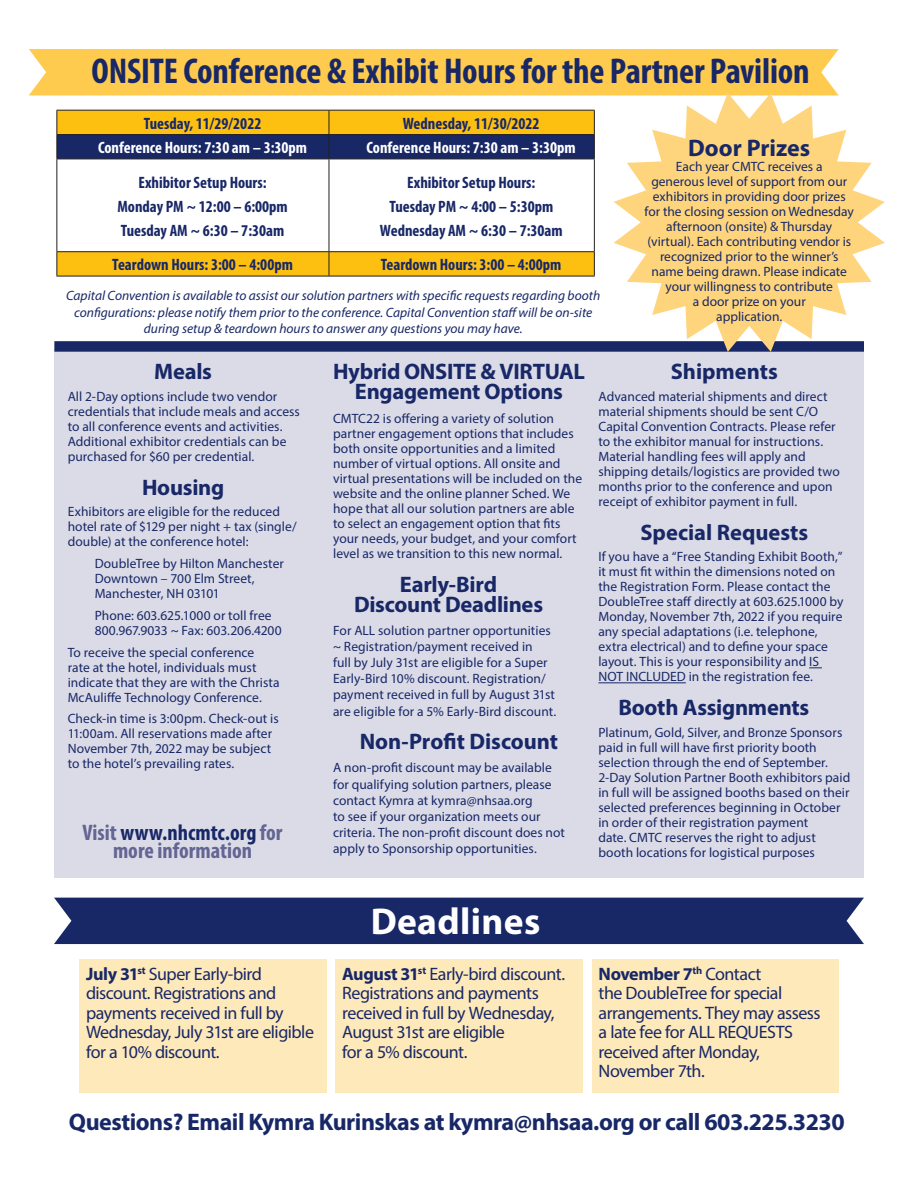
<style>
.page{position:relative;width:918px;height:1188px;background:#fff}
.page>*{position:absolute;margin:0;border:0;box-sizing:border-box;transform-origin:0 0}
.List_Paragraph{font:700 37.5px "Myriad Pro";letter-spacing:.01em;color:#fff}
.t1{font:700 condensed 36px "Myriad Pro";letter-spacing:-.005em;color:#182867}
.t2{font:700 24px "Myriad Pro";letter-spacing:-.02em;color:#182867}
.t3{font:700 24px "Myriad Pro";color:#182867}
.t4{font:700 22.5px/19.5px "Myriad Pro";letter-spacing:-.01em;color:#182867;text-align:center}
.t5{font:700 condensed 22.5px/18px "Myriad Pro";color:#636593;text-align:center}
.t6{font:18px/19.5px "Myriad Pro";letter-spacing:-.03em;color:#182867}
.t7{font:700 condensed 16.5px "Myriad Pro";color:#182867}
.t8{font:700 condensed 16.5px "Myriad Pro";color:#fff}
.t9{font:13.5px/15px "Myriad Pro";color:#182867}
.t10{font:italic 13.5px/16.2px "Myriad Pro";color:#182867;text-align:center}
.s1{color:#182867}
.s2{font-weight:700}
</style>
<div class="page">
<div style="left:29px;top:49px;width:810px;height:46px;background:#fecb4e"></div>
<div style="left:54px;top:898px;width:810px;height:46px;background:#182867"></div>
<svg style="left:57px;top:160px;width:537px;height:116px"></svg>
<hr style="left:56px;top:110px;width:273px;height:1px;background:#231f20">
<hr style="left:329px;top:110px;width:266px;height:1px;background:#231f20">
<hr style="left:56px;top:159px;width:273px;height:1px;background:#231f20">
<hr style="left:329px;top:159px;width:266px;height:1px;background:#231f20">
<hr style="left:56px;top:251px;width:273px;height:1px;background:#231f20">
<hr style="left:329px;top:251px;width:266px;height:1px;background:#231f20">
<hr style="left:56px;top:276px;width:273px;height:1px;background:#231f20">
<hr style="left:329px;top:276px;width:266px;height:1px;background:#231f20">
<hr style="left:56px;top:159px;width:1px;height:92px;background:#231f20">
<svg style="left:56px;top:252px;width:1px;height:24px"></svg>
<svg style="left:56px;top:111px;width:539px;height:48px;background:#85703b"></svg>
<hr style="left:329px;top:159px;width:1px;height:92px;background:#231f20">
<hr style="left:594px;top:159px;width:1px;height:92px;background:#231f20">
<svg style="left:329px;top:252px;width:1px;height:24px"></svg>
<svg style="left:594px;top:252px;width:1px;height:24px"></svg>
<div style="left:54px;top:349px;width:810px;height:529px;background:#dbdbe7"></div>
<svg style="left:809px;top:668px;width:13px;height:1px"></svg>
<hr style="left:598px;top:683px;width:88px;height:1px;background:#182867">
<div style="left:79px;top:959px;width:247px;height:133px;background:#fee9ba"></div>
<div style="left:592px;top:959px;width:247px;height:133px;background:#fee9ba"></div>
<div style="left:54px;top:341px;width:810px;height:11px;background:#182867"></div>
<svg style="left:614px;top:93px;width:271px;height:259px;fill:#fed57c"></svg>
<div style="left:335px;top:959px;width:248px;height:133px;background:#fee9ba"></div>
<p class="t1" style="left:92px;top:49px;width:720px">ONSITE Conference &amp; Exhibit Hours for the Partner Pavilion</p>
<p class="t7" style="left:144px;top:113px;width:119px">Tuesday, 11/29/2022</p>
<p class="t7" style="left:403px;top:113px;width:138px">Wednesday, 11/30/2022</p>
<p class="t8" style="left:98px;top:137px;width:211px">Conference Hours: 7:30 am – 3:30pm</p>
<p class="t8" style="left:367px;top:137px;width:211px">Conference Hours: 7:30 am – 3:30pm</p>
<p class="t7" style="left:139px;top:172px;width:130px">Exhibitor Setup Hours:</p>
<p class="t7" style="left:117px;top:196px;width:172px">Monday PM ~ 12:00 – 6:00pm</p>
<p class="t7" style="left:121px;top:220px;width:165px">Tuesday AM ~ 6:30 – 7:30am</p>
<p class="t7" style="left:407px;top:172px;width:130px">Exhibitor Setup Hours:</p>
<p class="t7" style="left:389px;top:196px;width:165px">Tuesday PM ~ 4:00 – 5:30pm</p>
<p class="t7" style="left:380px;top:220px;width:184px">Wednesday AM ~ 6:30 – 7:30am</p>
<p class="t7" style="left:112px;top:254px;width:182px">Teardown Hours: 3:00 – 4:00pm</p>
<p class="t7" style="left:381px;top:254px;width:182px">Teardown Hours: 3:00 – 4:00pm</p>
<p class="t10" style="left:66px;top:287px;width:536px">Capital Convention is available to assist our solution partners with specific requests regarding booth configurations: please notify them prior to the conference. Capital Convention staff will be on-site during setup &amp; teardown hours to answer any questions you may have.</p>
<p class="t3" style="left:688px;top:133px;width:124px">Door Prizes</p>
<p class="t9" style="left:676px;top:159px;width:148px">Each year CMTC receives a</p>
<p class="t9" style="left:651px;top:174px;width:197px">generous level of support from our exhibitors in providing door prizes</p>
<p class="t9" style="left:645px;top:204px;width:211px">for the closing session on Wednesday</p>
<p class="t9" style="left:647px;top:219px;width:205px;text-align:center">afternoon (onsite) &amp; Thursday (virtual). Each contributing vendor is recognized prior to the winner’s</p>
<p class="t9" style="left:652px;top:264px;width:197px;text-align:center">name being drawn. Please indicate your willingness to contribute<br>a door prize on your</p>
<p class="t9" style="left:716px;top:309px;width:68px">application.</p>
<p class="t4" style="left:154px;top:361px;width:59px">Meals</p>
<p class="t9" style="left:68px;top:389px;width:234px">All 2-Day options include two vendor credentials that include meals and access to all conference events and activities.<br>Additional exhibitor credentials can be purchased for $60 per credential.</p>
<p class="t4" style="left:142px;top:477px;width:84px">Housing</p>
<p class="t9" style="left:68px;top:504px;width:230px">Exhibitors are eligible for the reduced hotel rate of $129 per night + tax (single/ double) at the conference hotel:</p>
<p class="t9" style="left:95px;top:556px;width:191px">DoubleTree by Hilton Manchester<br>Downtown – 700 Elm Street,<br>Manchester, NH 03101</p>
<p class="t9" style="left:95px;top:608px;width:189px">Phone: 603.625.1000 or toll free<br>800.967.9033 ~ Fax: 603.206.4200</p>
<p class="t9" style="left:68px;top:645px;width:214px">To receive the special conference rate at the hotel, individuals must indicate that they are with the Christa McAuliffe Technology Conference.</p>
<p class="t9" style="left:68px;top:711px;width:213px">Check-in time is 3:00pm. Check-out is 11:00am. All reservations made after November 7th, 2022 may be subject to the hotel’s prevailing rates.</p>
<p class="t5" style="left:82px;top:823px;width:202px">Visit <span class="s1">www.nhcmtc.org</span> for more information</p>
<p class="t4" style="left:333px;top:361px;width:253px">Hybrid ONSITE &amp; VIRTUAL<br>Engagement Options</p>
<p class="t9" style="left:333px;top:411px;width:251px">CMTC22 is offering a variety of solution partner engagement options that includes both onsite opportunities and a limited number of virtual options. All onsite and virtual presentations will be included on the website and the online planner Sched. We hope that all our solution partners are able to select an engagement option that fits your needs, your budget, and your comfort level as we transition to this new normal.</p>
<p class="t4" style="left:354px;top:574px;width:191px">Early-Bird<br>Discount Deadlines</p>
<p class="t9" style="left:333px;top:622px;width:225px;line-height:16.2px">For ALL solution partner opportunities ~ Registration/payment received in<br>full by July 31st are eligible for a Super Early-Bird 10% discount. Registration/ payment received in full by August 31st are eligible for a 5% Early-Bird discount.</p>
<p class="t4" style="left:360px;top:731px;width:200px">Non-Profit Discount</p>
<p class="t9" style="left:333px;top:760px;width:234px;line-height:16.2px">A non-profit discount may be available for qualifying solution partners, please contact Kymra at kymra@nhsaa.org<br>to see if your organization meets our criteria. The non-profit discount does not apply to Sponsorship opportunities.</p>
<p class="t4" style="left:671px;top:361px;width:108px">Shipments</p>
<p class="t9" style="left:598px;top:389px;width:243px">Advanced material shipments and direct material shipments should be sent C/O Capital Convention Contracts. Please refer to the exhibitor manual for instructions.<br>Material handling fees will apply and shipping details/logistics are provided two months prior to the conference and upon receipt of exhibitor payment in full.</p>
<p class="t4" style="left:641px;top:522px;width:169px">Special Requests</p>
<p class="t9" style="left:598px;top:549px;width:247px">If you have a “Free Standing Exhibit Booth,” it must fit within the dimensions noted on the Registration Form. Please contact the DoubleTree staff directly at 603.625.1000 by Monday, November 7th, 2022 if you require any special adaptations (i.e. telephone, extra electrical) and to define your space layout. This is your responsibility and IS NOT INCLUDED in the registration fee.</p>
<p class="t4" style="left:619px;top:697px;width:192px">Booth Assignments</p>
<p class="t9" style="left:598px;top:725px;width:253px">Platinum, Gold, Silver, and Bronze Sponsors paid in full will have first priority booth selection through the end of September.<br>2-Day Solution Partner Booth exhibitors paid in full will be assigned booths based on their selected preferences beginning in October in order of their registration payment<br>date. CMTC reserves the right to adjust booth locations for logistical purposes</p>
<p class="List_Paragraph" style="left:371px;top:897px;width:171px">Deadlines</p>
<p class="t6" style="left:86px;top:964px;width:230px"><span class="s2">July 31</span><sup>st</sup> Super Early-bird discount. Registrations and payments received in full by<br>Wednesday, July 31st are eligible for a 10% discount.</p>
<p class="t6" style="left:599px;top:964px;width:224px"><span class="s2">November 7</span><sup>th</sup> Contact<br>the DoubleTree for special arrangements. They may assess a late fee for ALL REQUESTS received after Monday,<br>November 7th.</p>
<p class="t6" style="left:342px;top:964px;width:225px"><span class="s2">August 31</span><sup>st</sup> Early-bird discount.<br>Registrations and payments received in full by Wednesday,<br>August 31st are eligible<br>for a 5% discount.</p>
<p class="t2" style="left:69px;top:1106px;width:777px">Questions? Email Kymra Kurinskas at kymra@nhsaa.org or call 603.225.3230</p>
</div>
